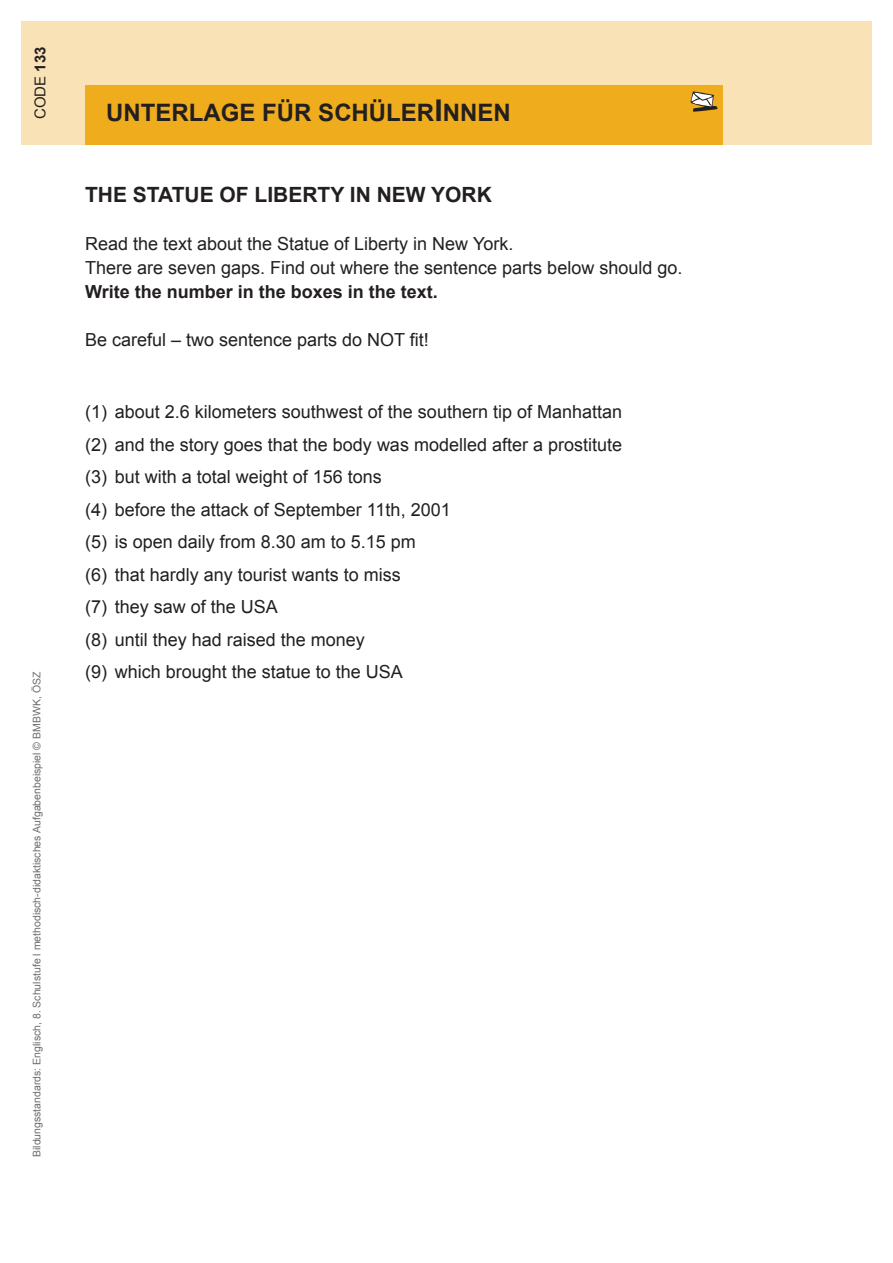
<style>
.page{position:relative;width:893px;height:1263px;background:#fff}
.page>*{position:absolute;margin:0;border:0;box-sizing:border-box;transform-origin:0 0}
.t1{font:700 24px "Arial";color:#231f20}
.t2{font:700 21px "Arial";color:#231f20}
.t3{font:18px/32.5px "Arial";color:#231f20}
.t4{font:700 18px "Arial";color:#231f20}
.t5{font:15px "Arial";color:#231f20}
.t6{font:10.5px "Arial";color:#6c6d70}
.s1{font-weight:700}
.s2{font-size:30px}
</style>
<div class="page">
<div style="left:21px;top:21px;width:851px;height:124px;background:#fae2b7"></div>
<div style="left:85px;top:85px;width:638px;height:60px;background:#efac1c"></div>
<svg style="left:690px;top:91px;width:28px;height:21px"></svg>
<p class="t5" style="left:31px;top:119px;width:74px;rotate:-90deg">CODE <span class="s1">133</span></p>
<p class="t6" style="left:30px;top:1157px;width:487px;rotate:-90deg">Bildungsstandards: Englisch, 8. Schulstufe l methodisch-didaktisches Aufgabenbeispiel © BMBWK, ÖSZ</p>
<h1 class="t1" style="left:106px;top:97px;width:406px">UNTERLAGE FÜR SCHÜLER<span class="s2">I</span>NNEN</h1>
<p class="t2" style="left:85px;top:181px;width:408px">THE STATUE OF LIBERTY IN NEW YORK</p>
<p class="t3" style="left:85px;top:232px;width:599px;line-height:24px">Read the text about the Statue of Liberty in New York.<br>There are seven gaps. Find out where the sentence parts below should go.</p>
<p class="t4" style="left:85px;top:280px;width:354px">Write the number in the boxes in the text.</p>
<p class="t3" style="left:85px;top:324px;width:345px">Be careful – two sentence parts do NOT fit!</p>
<p class="t3" style="left:85px;top:396px;width:539px">(1) about 2.6 kilometers southwest of the southern tip of Manhattan (2) and the story goes that the body was modelled after a prostitute (3) but with a total weight of 156 tons<br>(4) before the attack of September 11th, 2001<br>(5) is open daily from 8.30 am to 5.15 pm<br>(6) that hardly any tourist wants to miss<br>(7) they saw of the USA<br>(8) until they had raised the money<br>(9) which brought the statue to the USA</p>
</div>
